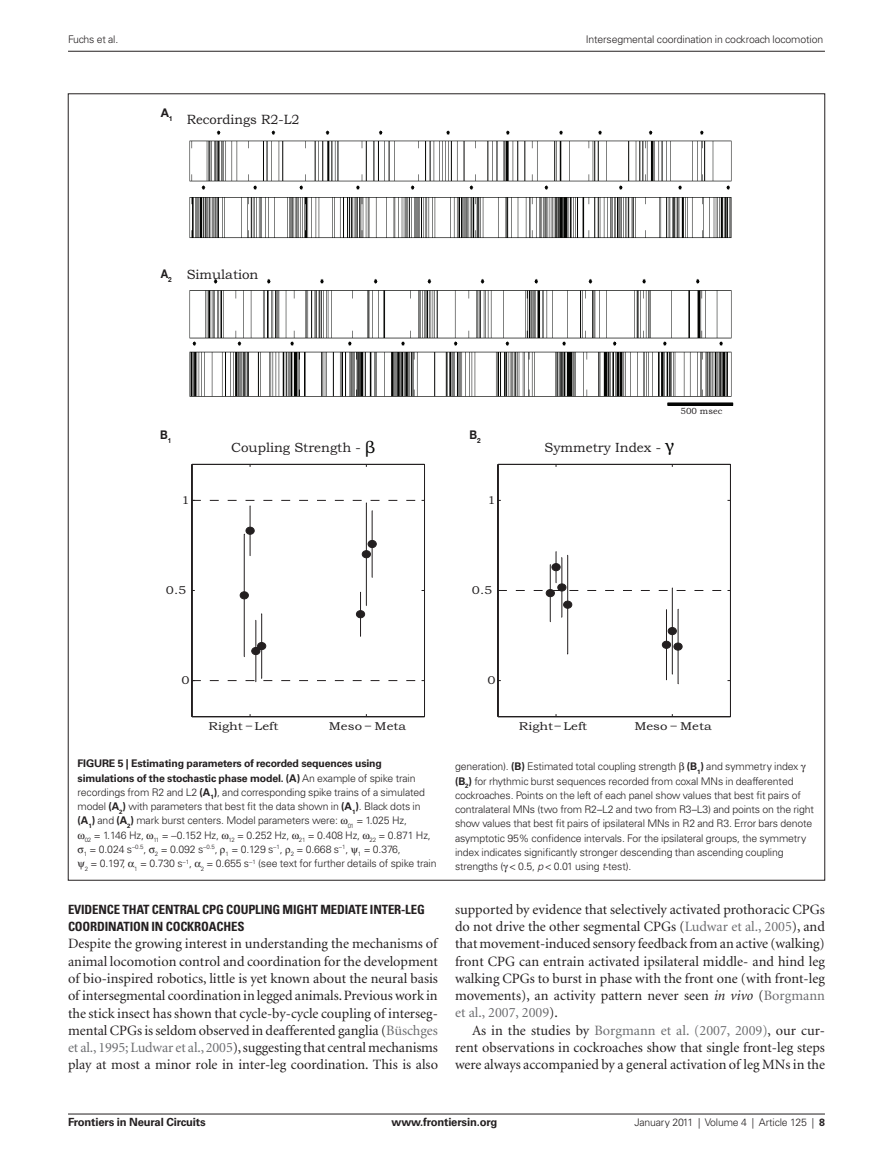
<style>
.page{position:relative;width:893px;height:1170px;background:#fff}
.page>*{position:absolute;margin:0;border:0;box-sizing:border-box;transform-origin:0 0}
.t1{font:17.1px "Bookman Old Style";color:#040504;scale:1.04 1}
.t2{font:14.25px/17.2px "Minion";color:#231f20;text-align:justify}
.t3{font:13.5px "Bookman Old Style";color:#201d1e;scale:.96 1}
.t4{font:13.5px "Bookman Old Style";color:#201d1e}
.t5{font:13.35px "Bookman Old Style";color:#201d1e}
.t6{font:700 condensed 12.75px/17.2px "Univers";letter-spacing:-.01em;color:#231f20}
.t7{font:700 12px "Helvetica Neue";color:#201d1e;scale:.91 1}
.t8{font:11.4px "Bookman Old Style";color:#201d1e;scale:1.15 1}
.t9{font:700 11.25px "Univers";letter-spacing:-.015em;color:#231f20}
.t10{font:300 10.5px/14.2px "Univers";letter-spacing:-.015em;color:#231f20}
.t11{font:9px "Bookman Old Style";color:#201d1e}
.s1{font-size:17.1px;color:#040504}
.s2{font-weight:700}
.s3{color:#6c6d70}
.s4{font-style:italic}
</style>
<div class="page">
<hr style="left:68px;top:1113px;width:757px;height:1px;background:#231f20">
<hr style="left:68px;top:51px;width:757px;height:1px;background:#231f20">
<img style="left:189px;top:130px;width:543px;height:52px">
<img style="left:189px;top:278px;width:543px;height:61px">
<img style="left:189px;top:185px;width:543px;height:54px">
<img style="left:189px;top:341px;width:543px;height:56px">
<div style="left:668px;top:403px;width:65px;height:2px;border:1px solid #040504"></div>
<hr style="left:261px;top:613px;width:1px;height:65px;background:#231f20">
<hr style="left:255px;top:620px;width:1px;height:61px;background:#231f20">
<hr style="left:192px;top:464px;width:1px;height:252px;background:#231f20">
<hr style="left:424px;top:464px;width:1px;height:252px;background:#231f20">
<hr style="left:192px;top:716px;width:232px;height:1px;background:#231f20">
<hr style="left:192px;top:464px;width:232px;height:1px;background:#231f20">
<svg style="left:192px;top:678px;width:232px;height:4px"></svg>
<svg style="left:192px;top:500px;width:232px;height:157px"></svg>
<hr style="left:498px;top:464px;width:1px;height:252px;background:#231f20">
<hr style="left:730px;top:464px;width:1px;height:252px;background:#231f20">
<hr style="left:498px;top:716px;width:232px;height:1px;background:#231f20">
<hr style="left:498px;top:464px;width:232px;height:1px;background:#231f20">
<svg style="left:499px;top:551px;width:231px;height:133px"></svg>
<p class="t10" style="left:68px;top:32px;width:52px">Fuchs et al.</p>
<p class="t10" style="left:586px;top:32px;width:239px">Intersegmental coordination in cockroach locomotion</p>
<p class="t3" style="left:161px;top:111px;width:146px"><sup>A</sup><sup>1</sup> Recordings R2-L2</p>
<p class="t7" style="left:161px;top:266px;width:14px">A<sub>2</sub></p>
<p class="t4" style="left:187px;top:266px;width:73px">Simulation</p>
<p class="t11" style="left:680px;top:405px;width:43px">500 msec</p>
<p class="t7" style="left:160px;top:427px;width:14px">B<sub>1</sub></p>
<p class="t7" style="left:470px;top:427px;width:14px">B<sub>2</sub></p>
<h1 class="t1" style="left:365px;top:436px;width:12px">β</h1>
<p class="t5" style="left:231px;top:439px;width:131px">Coupling Strength -</p>
<p class="t5" style="left:545px;top:439px;width:131px">Symmetry Index - <span class="s1">γ</span></p>
<p class="t8" style="left:182px;top:492px;width:9px">1</p>
<p class="t8" style="left:166px;top:582px;width:19px">0.5</p>
<p class="t8" style="left:488px;top:492px;width:9px">1</p>
<p class="t8" style="left:472px;top:582px;width:19px">0.5</p>
<p class="t8" style="left:182px;top:673px;width:9px">0</p>
<p class="t8" style="left:488px;top:673px;width:9px">0</p>
<p class="t8" style="left:209px;top:718px;width:62px">Right −Left</p>
<p class="t8" style="left:329px;top:718px;width:69px">Meso − Meta</p>
<p class="t8" style="left:670px;top:718px;width:8px">−</p>
<p class="t8" style="left:519px;top:719px;width:61px">Right −Left</p>
<p class="t8" style="left:634px;top:718px;width:69px">Meso Meta</p>
<p class="t10" style="left:78px;top:756px;width:349px"><span class="s2">Figure 5 | estimating parameters of recorded sequences using simulations of the stochastic phase model. (A)</span> An example of spike train recordings from R2 and L2 <span class="s2">(A</span><sub>1</sub><span class="s2">)</span>, and corresponding spike trains of a simulated model <span class="s2">(A</span><sub>2</sub><span class="s2">)</span> with parameters that best fit the data shown in <span class="s2">(A</span><sub>1</sub><span class="s2">)</span>. Black dots in <span class="s2">(A</span><sub>1</sub><span class="s2">)</span> and <span class="s2">(A</span><sub>2</sub><span class="s2">)</span> mark burst centers. Model parameters were: <sub>01</sub> = 1.025 Hz,</p>
<p class="t10" style="left:84px;top:827px;width:354px"><sub>02</sub> = 1.146 Hz, <sub>11</sub> = −0.152 Hz, <sub>12</sub> = 0.252 Hz, <sub>21</sub> = 0.408 Hz, <sub>22</sub> = 0.871 Hz,<br><sub>1</sub> = 0.024 s−<sup>0.5</sup>, <sub>2</sub> = 0.092 s−<sup>0.5</sup>, <sub>1</sub> = 0.129 s−<sup>1</sup>, <sub>2</sub> = 0.668 s−<sup>1</sup>, <sub>1</sub> = 0.376,<br><sub>2</sub> = 0.197, <sub>1</sub> = 0.730 s−<sup>1</sup>, <sub>2</sub> = 0.655 s−<sup>1</sup> (see text for further details of spike train</p>
<p class="t6" style="left:68px;top:900px;width:358px">EVIDENCE THAT CENTRAL CPG COUPLING MIGHT MEDIATE INTER-LEG<br>COORDINATION IN COCKROACHES</p>
<p class="t2" style="left:68px;top:935px;width:371px">Despite the growing interest in understanding the mechanisms of animal locomotion control and coordination for the development of bio-inspired robotics, little is yet known about the neural basis of intersegmental coordination in legged animals. Previous work in the stick insect has shown that cycle-by-cycle coupling of interseg&shy;mental CPGs is seldom observed in deafferented ganglia (<span class="s3">Büschges et al., 1995; Ludwar et al., 2005</span>), suggesting that central mechanisms play at most a minor role in inter-leg coordination. This is also</p>
<p class="t10" style="left:455px;top:759px;width:361px">generation). <span class="s2">(B)</span> Estimated total coupling strength <span class="s2">(B</span><sub>1</sub><span class="s2">)</span> and symmetry index <span class="s2">(B</span><sub>2</sub><span class="s2">)</span> for rhythmic burst sequences recorded from coxal MNs in deafferented cockroaches. Points on the left of each panel show values that best fit pairs of contralateral MNs (two from R2–L2 and two from R3–L3) and points on the right show values that best fit pairs of ipsilateral MNs in R2 and R3. Error bars denote asymptotic 95% confidence intervals. For the ipsilateral groups, the symmetry index indicates significantly stronger descending than ascending coupling strengths (</p>
<p class="t10" style="left:518px;top:859px;width:115px">0.5, <span class="s4">p</span> 0.01 using <span class="s4">t</span>-test).</p>
<p class="t2" style="left:455px;top:901px;width:371px">supported by evidence that selectively activated prothoracic CPGs do not drive the other segmental CPGs (<span class="s3">Ludwar et al., 2005</span>), and that movement-induced sensory feedback from an active (walking) front CPG can entrain activated ipsilateral middle- and hind leg walking CPGs to burst in phase with the front one (with front-leg movements), an activity pattern never seen <span class="s4">in vivo</span> (<span class="s3">Borgmann et al., 2007, 2009</span>).</p>
<h2 class="t2" style="left:455px;top:1021px;width:371px;text-indent:17px">As in the studies by <span class="s3">Borgmann et al. (2007, 2009)</span>, our cur&shy;rent observations in cockroaches show that single front-leg steps were always accompanied by a general activation of leg MNs in the</h2>
<p class="t9" style="left:68px;top:1115px;width:139px">Frontiers in Neural Circuits</p>
<p class="t9" style="left:392px;top:1115px;width:107px">www.frontiersin.org</p>
<p class="t10" style="left:634px;top:1115px;width:192px">January 2011 | Volume 4 | Article 125 | <span class="s2">8</span></p>
</div>
